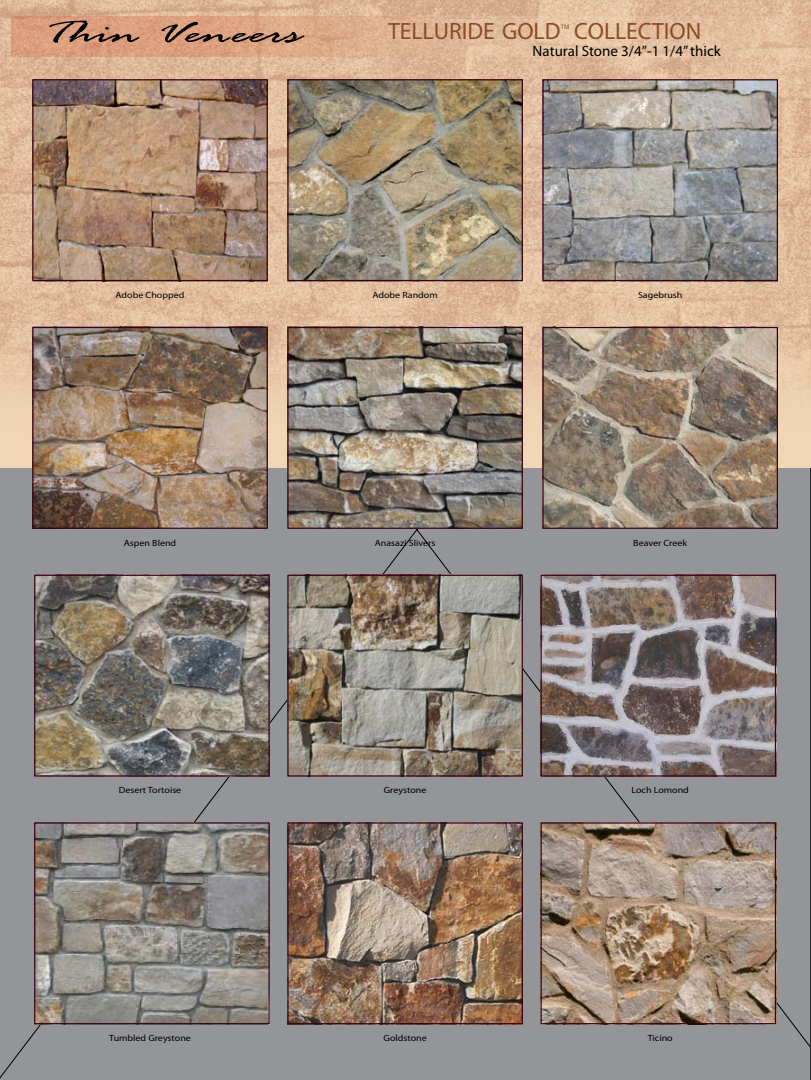
<style>
.page{position:relative;width:811px;height:1080px;background:#fff}
.page>*{position:absolute;margin:0;border:0;box-sizing:border-box;transform-origin:0 0}
.t1{font:italic 32.5px "Rage";color:#000;scale:1.7 1}
.t2{font:23.62px "Myriad Pro";color:#8c4c28}
.t3{font:15px "Myriad Pro";color:#000}
.t4{font:9px "Myriad Pro";color:#000;scale:1.11 1}
.t5{font:6.12px "Arial";color:#8c4c28}
</style>
<div class="page">
<div style="left:0;top:467px;width:810px;height:612px;background:#939598"></div>
<img style="left:0;top:0;width:810px;height:467px">
<svg style="left:810px;top:467px;width:1px;height:612px"></svg>
<hr style="left:810px;top:0;width:1px;height:467px;background:#f1d5b4">
<img style="left:34px;top:81px;width:232px;height:198px">
<div style="left:32px;top:79px;width:236px;height:202px;border:1px solid #3c0011"></div>
<img style="left:34px;top:329px;width:232px;height:197px">
<div style="left:32px;top:327px;width:236px;height:201px;border:1px solid #3c0011"></div>
<img style="left:289px;top:81px;width:232px;height:198px">
<div style="left:287px;top:79px;width:236px;height:202px;border:1px solid #3c0011"></div>
<img style="left:289px;top:329px;width:232px;height:197px">
<div style="left:287px;top:327px;width:236px;height:201px;border:1px solid #3c0011"></div>
<img style="left:544px;top:81px;width:232px;height:198px">
<div style="left:542px;top:79px;width:236px;height:202px;border:1px solid #3c0011"></div>
<img style="left:544px;top:329px;width:232px;height:197px">
<div style="left:542px;top:327px;width:236px;height:201px;border:1px solid #3c0011"></div>
<svg style="left:11px;top:17px;width:788px;height:39px;background:#dfb190"></svg>
<img style="left:36px;top:576px;width:232px;height:198px">
<div style="left:34px;top:574px;width:236px;height:202px;border:1px solid #3c0011"></div>
<img style="left:289px;top:576px;width:232px;height:198px">
<div style="left:287px;top:574px;width:236px;height:202px;border:1px solid #3c0011"></div>
<img style="left:542px;top:576px;width:232px;height:198px">
<div style="left:540px;top:574px;width:236px;height:202px;border:1px solid #3c0011"></div>
<img style="left:542px;top:824px;width:232px;height:197px">
<div style="left:540px;top:822px;width:236px;height:201px;border:1px solid #3c0011"></div>
<img style="left:289px;top:824px;width:232px;height:197px">
<div style="left:287px;top:822px;width:236px;height:201px;border:1px solid #3c0011"></div>
<img style="left:36px;top:824px;width:232px;height:197px">
<div style="left:34px;top:822px;width:236px;height:201px;border:1px solid #3c0011"></div>
<p class="t1" style="left:42px;top:16px;width:154px">Thin Veneers</p>
<p class="t2" style="left:388px;top:17px;width:174px">TELLURIDE GOLD</p>
<p class="t5" style="left:560px;top:23px;width:10px">tm</p>
<p class="t2" style="left:574px;top:17px;width:129px">COLLECTION</p>
<p class="t3" style="left:533px;top:42px;width:190px">Natural Stone 3/4”-1 1/4” thick</p>
<p class="t4" style="left:116px;top:289px;width:64px">Adobe Chopped</p>
<p class="t4" style="left:372px;top:289px;width:60px">Adobe Random</p>
<p class="t4" style="left:638px;top:289px;width:41px">Sagebrush</p>
<p class="t4" style="left:124px;top:537px;width:49px">Aspen Blend</p>
<p class="t4" style="left:375px;top:537px;width:56px">Anasazi Slivers</p>
<p class="t4" style="left:633px;top:537px;width:50px">Beaver Creek</p>
<p class="t4" style="left:119px;top:784px;width:58px">Desert Tortoise</p>
<p class="t4" style="left:384px;top:784px;width:40px">Greystone</p>
<p class="t4" style="left:631px;top:784px;width:53px">Loch Lomond</p>
<p class="t4" style="left:109px;top:1032px;width:75px">Tumbled Greystone</p>
<p class="t4" style="left:383px;top:1032px;width:40px">Goldstone</p>
<p class="t4" style="left:647px;top:1032px;width:24px">Ticino</p>
</div>
